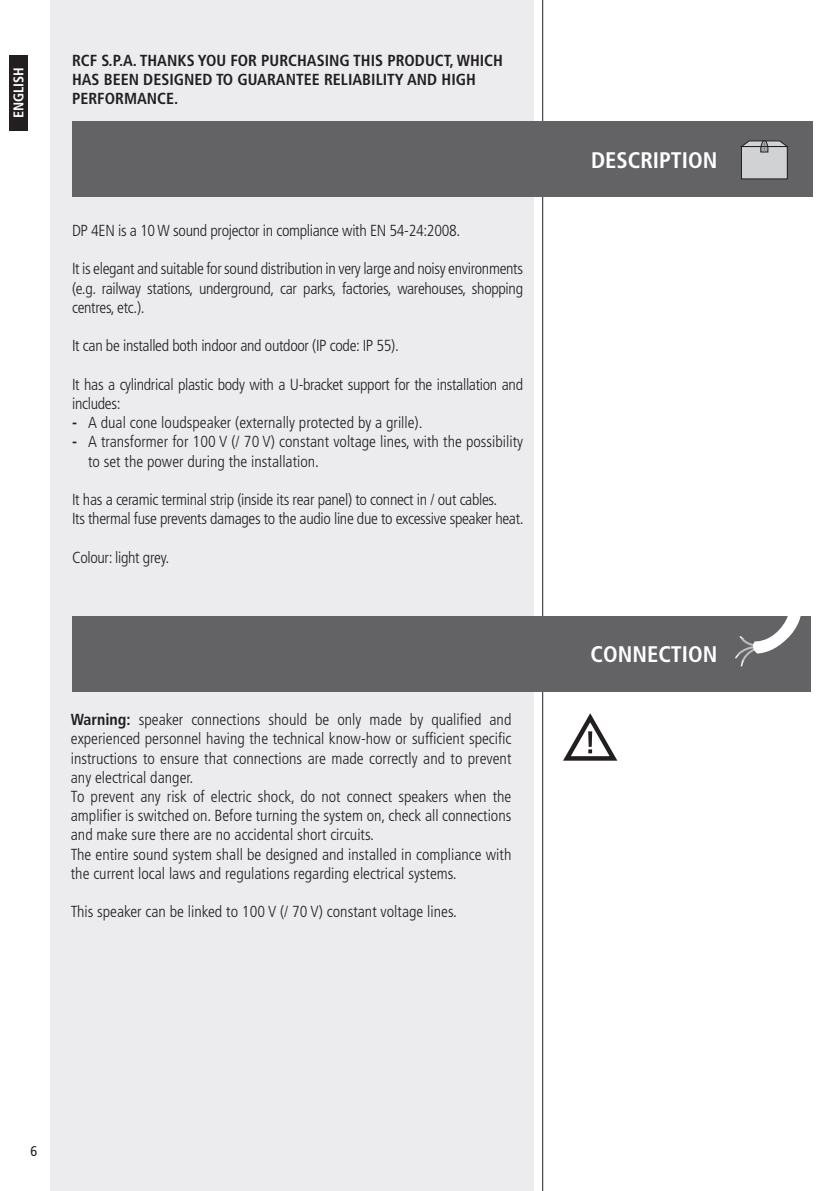
<style>
.page{position:relative;width:840px;height:1191px;background:#fff}
.page>*{position:absolute;margin:0;border:0;box-sizing:border-box;transform-origin:0 0}
.t1{font:700 condensed 22.6px "Frutiger LT Std";color:#fff}
.t2{font:300 condensed 16px/19.2px "Frutiger LT Std";color:#231f20}
.t3{font:300 condensed 16px/19.2px "Frutiger LT Std";letter-spacing:-.02em;color:#231f20}
.t4{font:700 condensed 16px/19.2px "Frutiger LT Std";color:#231f20}
.t5{font:700 condensed 14px "Frutiger LT Std";color:#fff}
.t6{font:condensed 14px "Frutiger LT Std";color:#231f20}
.s1{font-weight:700}
</style>
<div class="page">
<div style="left:51px;top:0;width:482px;height:1191px;background:#ececee"></div>
<hr style="left:542px;top:0;width:1px;height:1191px;background:#231f20">
<div style="left:9px;top:55px;width:18px;height:75px;background:#231f20"></div>
<div style="left:72px;top:121px;width:740px;height:76px;background:#636366"></div>
<div style="left:741px;top:146px;width:45px;height:33px;background:#d1d2d4"></div>
<svg style="left:740px;top:140px;width:47px;height:12px"></svg>
<div style="left:72px;top:616px;width:738px;height:76px;background:#636366"></div>
<svg style="left:735px;top:616px;width:66px;height:51px"></svg>
<svg style="left:563px;top:713px;width:55px;height:48px"></svg>
<p class="t5" style="left:10px;top:118px;width:53px;rotate:-90deg">ENGLISH</p>
<p class="t4" style="left:72px;top:51px;width:432px">RCF S.P.A. THANKS YOU FOR PURCHASING THIS PRODUCT, WHICH<br>HAS BEEN DESIGNED TO GUARANTEE RELIABILITY AND HIGH<br>PERFORMANCE.</p>
<p class="t3" style="left:72px;top:221px;width:389px">DP 4EN is a 10 W sound projector in compliance with EN 54-24:2008.</p>
<p class="t2" style="left:72px;top:259px;width:452px;text-align:justify">It is elegant and suitable for sound distribution in very large and noisy environments (e.g. railway stations, underground, car parks, factories, warehouses, shopping centres, etc.).</p>
<p class="t3" style="left:72px;top:336px;width:328px">It can be installed both indoor and outdoor (IP code: IP 55).</p>
<p class="t3" style="left:72px;top:375px;width:452px">It has a cylindrical plastic body with a U-bracket support for the installation and includes:</p>
<p class="t2" style="left:72px;top:413px;width:352px"><span class="s1">-</span> A dual cone loudspeaker (externally protected by a grille).</p>
<p class="t2" style="left:88px;top:432px;width:436px;text-indent:-16px"><span class="s1">-</span> A transformer for 100 V (/ 70 V) constant voltage lines, with the possibility to set the power during the installation.</p>
<p class="t3" style="left:72px;top:490px;width:453px">It has a ceramic terminal strip (inside its rear panel) to connect in / out cables.<br>Its thermal fuse prevents damages to the audio line due to excessive speaker heat.</p>
<p class="t3" style="left:72px;top:547px;width:99px">Colour: light grey.</p>
<p class="t2" style="left:71px;top:710px;width:442px"><span class="s1">Warning:</span> speaker connections should be only made by qualified and experienced personnel having the technical know-how or sufficient specific instructions to ensure that connections are made correctly and to prevent any electrical danger.<br>To prevent any risk of electric shock, do not connect speakers when the amplifier is switched on. Before turning the system on, check all connections and make sure there are no accidental short circuits.<br>The entire sound system shall be designed and installed in compliance with the current local laws and regulations regarding electrical systems.</p>
<p class="t2" style="left:71px;top:902px;width:387px">This speaker can be linked to 100 V (/ 70 V) constant voltage lines.</p>
<h1 class="t1" style="left:590px;top:147px;width:128px">DESCRIPTION</h1>
<h1 class="t1" style="left:590px;top:641px;width:128px">CONNECTION</h1>
<p class="t6" style="left:31px;top:1142px;width:8px">6</p>
</div>
